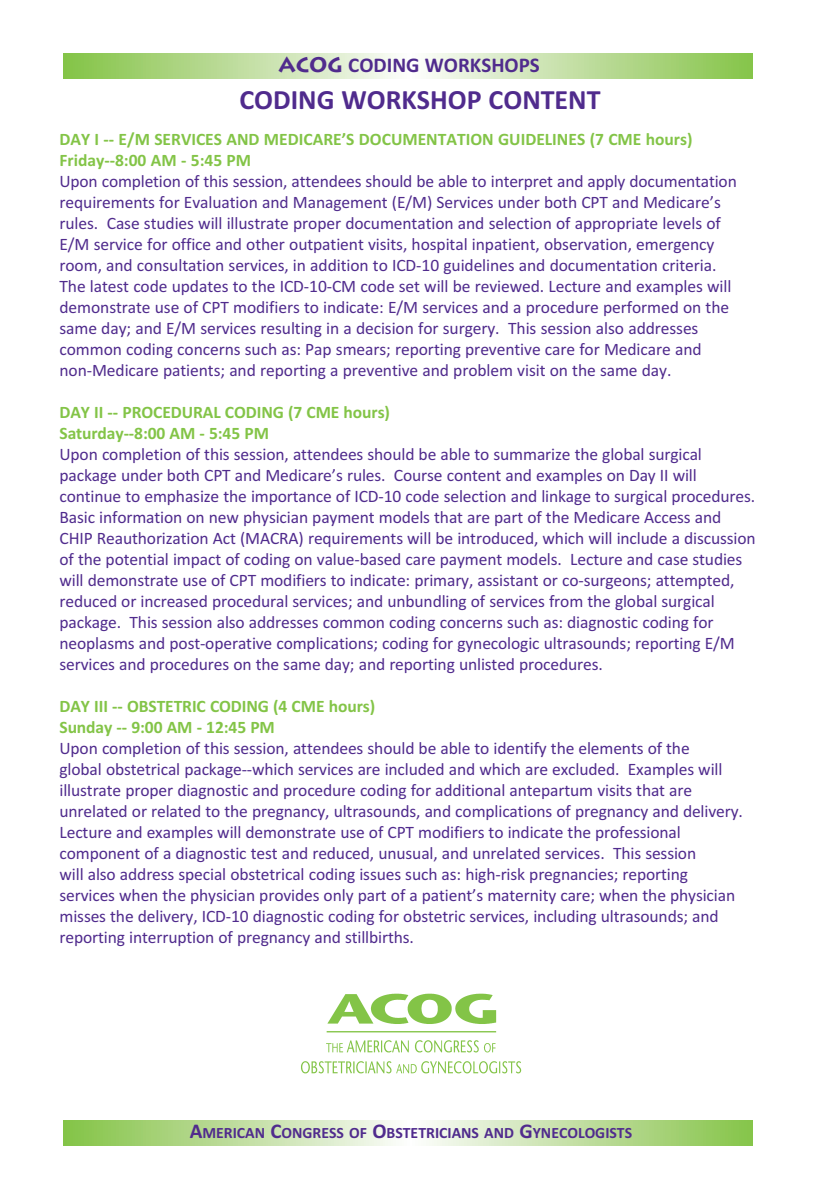
<style>
.page{position:relative;width:819px;height:1197px;background:#fff}
.page>*{position:absolute;margin:0;border:0;box-sizing:border-box;transform-origin:0 0}
.t1{font:700 28px "Calibri";color:#502b8d}
.t2{font:700 21px "Calibri";color:#502b8d}
.t3{font:17.5px/21px "Calibri";letter-spacing:-.005em;color:#502b8d}
.t4{font:700 17.5px/21px "Calibri";letter-spacing:-.005em;color:#83c447}
.t5{font:700 15.75px "Calibri";color:#502b8d}
.s1{font-family:"Lithos"}
.s2{font-size:21px}
</style>
<div class="page">
<svg style="left:63px;top:1120px;width:690px;height:25px"></svg>
<svg style="left:63px;top:53px;width:690px;height:25px"></svg>
<img style="left:301px;top:993px;width:221px;height:81px">
<p class="t2" style="left:278px;top:52px;width:263px"><span class="s1">ACOG</span> CODING WORKSHOPS</p>
<h1 class="t1" style="left:239px;top:82px;width:363px">CODING WORKSHOP CONTENT</h1>
<p class="t4" style="left:60px;top:128px;width:635px">DAY I -- E/M SERVICES AND MEDICARE’S DOCUMENTATION GUIDELINES (7 CME hours)<br>Friday--8:00 AM - 5:45 PM</p>
<p class="t3" style="left:60px;top:170px;width:679px">Upon completion of this session, attendees should be able to interpret and apply documentation requirements for Evaluation and Management (E/M) Services under both CPT and Medicare’s rules. Case studies will illustrate proper documentation and selection of appropriate levels of E/M service for office and other outpatient visits, hospital inpatient, observation, emergency room, and consultation services, in addition to ICD-10 guidelines and documentation criteria.<br>The latest code updates to the ICD-10-CM code set will be reviewed. Lecture and examples will demonstrate use of CPT modifiers to indicate: E/M services and a procedure performed on the same day; and E/M services resulting in a decision for surgery. This session also addresses common coding concerns such as: Pap smears; reporting preventive care for Medicare and non-Medicare patients; and reporting a preventive and problem visit on the same day.</p>
<p class="t4" style="left:60px;top:401px;width:332px">DAY II -- PROCEDURAL CODING (7 CME hours)<br>Saturday--8:00 AM - 5:45 PM</p>
<p class="t3" style="left:60px;top:443px;width:698px">Upon completion of this session, attendees should be able to summarize the global surgical package under both CPT and Medicare’s rules. Course content and examples on Day II will continue to emphasize the importance of ICD-10 code selection and linkage to surgical procedures.<br>Basic information on new physician payment models that are part of the Medicare Access and CHIP Reauthorization Act (MACRA) requirements will be introduced, which will include a discussion of the potential impact of coding on value-based care payment models. Lecture and case studies will demonstrate use of CPT modifiers to indicate: primary, assistant or co-surgeons; attempted, reduced or increased procedural services; and unbundling of services from the global surgical package. This session also addresses common coding concerns such as: diagnostic coding for neoplasms and post-operative complications; coding for gynecologic ultrasounds; reporting E/M services and procedures on the same day; and reporting unlisted procedures.</p>
<p class="t4" style="left:60px;top:695px;width:317px">DAY III -- OBSTETRIC CODING (4 CME hours)<br>Sunday -- 9:00 AM - 12:45 PM</p>
<p class="t3" style="left:60px;top:737px;width:685px">Upon completion of this session, attendees should be able to identify the elements of the<br>global obstetrical package--which services are included and which are excluded. Examples will illustrate proper diagnostic and procedure coding for additional antepartum visits that are unrelated or related to the pregnancy, ultrasounds, and complications of pregnancy and delivery.<br>Lecture and examples will demonstrate use of CPT modifiers to indicate the professional component of a diagnostic test and reduced, unusual, and unrelated services. This session<br>will also address special obstetrical coding issues such as: high-risk pregnancies; reporting services when the physician provides only part of a patient’s maternity care; when the physician misses the delivery, ICD-10 diagnostic coding for obstetric services, including ultrasounds; and reporting interruption of pregnancy and stillbirths.</p>
<p class="t5" style="left:190px;top:1123px;width:444px"><span class="s2">A</span>MERICAN <span class="s2">C</span>ONGRESS OF <span class="s2">O</span>BSTETRICIANS AND <span class="s2">G</span>YNECOLOGISTS</p>
</div>
